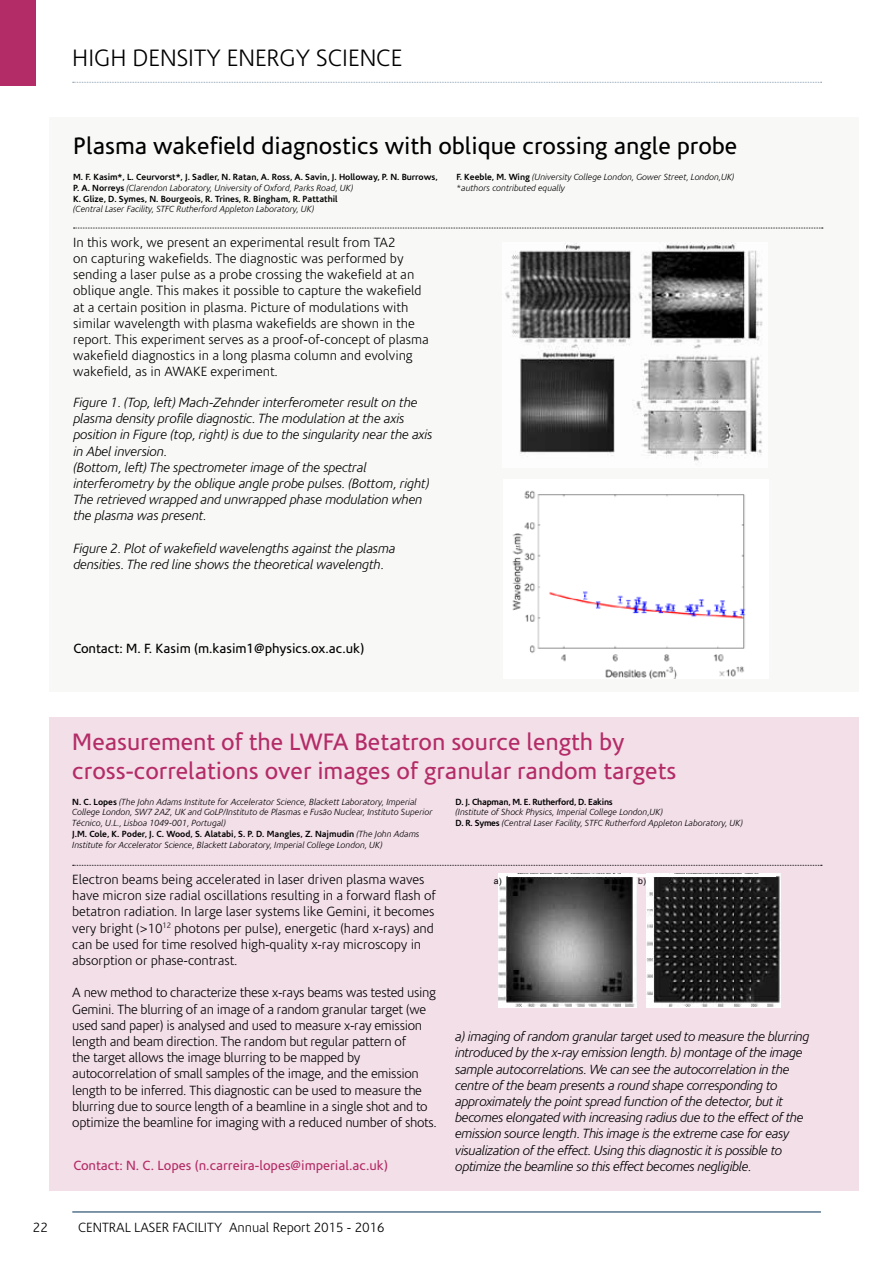
<style>
.page{position:relative;width:893px;height:1263px;background:#fff}
.page>*{position:absolute;margin:0;border:0;box-sizing:border-box;transform-origin:0 0}
.t1{font:24px/28.8px "Corisande";color:#b42c67}
.t2{font:24px "Corisande";color:#000}
.t3{font:300 24px "Corisande";color:#000}
.t4{font:300 13.5px/16.2px "Corisande";letter-spacing:-.005em;color:#000}
.t5{font:italic 300 13.5px/16.2px "Corisande";letter-spacing:-.025em;color:#000}
.t6{font:13.5px "Corisande";color:#b42c67}
.t7{font:13.5px "Corisande";color:#000}
.t8{font:italic 300 9px/10.8px "Corisande";color:#000}
.t9{font:700 9px/10.8px "Corisande";color:#000}
.t10{font:700 9px "Corisande";letter-spacing:-.025em;color:#000}
.t11{font:8.7px "Arial";color:#000}
.s1{font-weight:300;font-style:italic}
.s2{font-weight:700;font-style:normal}
</style>
<div class="page">
<div style="left:0;top:0;width:35px;height:85px;background:#b42c67"></div>
<svg style="left:73px;top:82px;width:749px;height:1px"></svg>
<hr style="left:72px;top:1211px;width:749px;height:1px;background:#002e52">
<div style="left:50px;top:717px;width:809px;height:474px;background:#f3dfe8"></div>
<svg style="left:73px;top:865px;width:749px;height:1px"></svg>
<div style="left:50px;top:117px;width:809px;height:575px;background:#f8f8f7"></div>
<svg style="left:74px;top:228px;width:749px;height:1px"></svg>
<img style="left:505px;top:242px;width:258px;height:219px">
<img style="left:512px;top:491px;width:234px;height:187px">
<svg style="left:498px;top:874px;width:138px;height:133px;background:#6d6d6d"></svg>
<svg style="left:646px;top:874px;width:134px;height:133px;background:#363636"></svg>
<hr style="left:509px;top:874px;width:267px;height:2px;background:#fff">
<h1 class="t3" style="left:72px;top:46px;width:331px">HIGH DENSITY ENERGY SCIENCE</h1>
<h1 class="t2" style="left:73px;top:133px;width:666px">Plasma wakefield diagnostics with oblique crossing angle probe</h1>
<p class="t9" style="left:73px;top:172px;width:366px">M. F. Kasim*, L. Ceurvorst*, J. Sadler, N. Ratan, A. Ross, A. Savin, J. Holloway, P. N. Burrows,<br>P. A. Norreys <span class="s1">(Clarendon Laboratory, University of Oxford, Parks Road, UK)<br></span>K. Glize, D. Symes, N. Bourgeois, R. Trines, R. Bingham, R. Pattathil</p>
<p class="t8" style="left:73px;top:204px;width:243px">(Central Laser Facility, STFC Rutherford Appleton Laboratory, UK)</p>
<p class="t4" style="left:73px;top:234px;width:357px">In this work, we present an experimental result from TA2<br>on capturing wakefields. The diagnostic was performed by sending a laser pulse as a probe crossing the wakefield at an oblique angle. This makes it possible to capture the wakefield at a certain position in plasma. Picture of modulations with similar wavelength with plasma wakefields are shown in the report. This experiment serves as a proof-of-concept of plasma wakefield diagnostics in a long plasma column and evolving wakefield, as in AWAKE experiment.</p>
<p class="t5" style="left:73px;top:395px;width:361px">Figure 1. (Top, left) Mach-Zehnder interferometer result on the plasma density profile diagnostic. The modulation at the axis position in Figure (top, right) is due to the singularity near the axis in Abel inversion.<br>(Bottom, left) The spectrometer image of the spectral interferometry by the oblique angle probe pulses. (Bottom, right)<br>The retrieved wrapped and unwrapped phase modulation when the plasma was present.</p>
<p class="t5" style="left:73px;top:540px;width:324px">Figure 2. Plot of wakefield wavelengths against the plasma densities. The red line shows the theoretical wavelength.</p>
<p class="t8" style="left:456px;top:172px;width:280px"><span class="s2">F. Keeble, M. Wing</span> (University College London, Gower Street, London,UK) *authors contributed equally</p>
<p class="t7" style="left:73px;top:641px;width:292px">Contact: M. F. Kasim (m.kasim1@physics.ox.ac.uk)</p>
<h1 class="t1" style="left:72px;top:728px;width:606px">Measurement of the LWFA Betatron source length by cross-correlations over images of granular random targets</h1>
<p class="t8" style="left:72px;top:796px;width:362px"><span class="s2">N. C. Lopes</span> (The John Adams Institute for Accelerator Science, Blackett Laboratory, Imperial College London, SW7 2AZ, UK and GoLP/Instituto de Plasmas e Fusão Nuclear, Instituto Superior Técnico, U.L., Lisboa 1049-001, Portugal)<br><span class="s2">J.M. Cole, K. Poder, J. C. Wood, S. Alatabi, S. P. D. Mangles, Z. Najmudin</span> (The John Adams Institute for Accelerator Science, Blackett Laboratory, Imperial College London, UK)</p>
<p class="t10" style="left:455px;top:796px;width:159px">D. J. Chapman, M. E. Rutherford, D. Eakins</p>
<p class="t8" style="left:455px;top:807px;width:289px">(Institute of Shock Physics, Imperial College London,UK)<br><span class="s2">D. R. Symes</span> (Central Laser Facility, STFC Rutherford Appleton Laboratory, UK)</p>
<p class="t4" style="left:72px;top:872px;width:365px">Electron beams being accelerated in laser driven plasma waves have micron size radial oscillations resulting in a forward flash of betatron radiation. In large laser systems like Gemini, it becomes very bright (&gt;10<sup>12</sup> photons per pulse), energetic (hard x-rays) and can be used for time resolved high-quality x-ray microscopy in absorption or phase-contrast.</p>
<p class="t4" style="left:72px;top:985px;width:366px">A new method to characterize these x-rays beams was tested using Gemini. The blurring of an image of a random granular target (we used sand paper) is analysed and used to measure x-ray emission length and beam direction. The random but regular pattern of<br>the target allows the image blurring to be mapped by autocorrelation of small samples of the image, and the emission length to be inferred. This diagnostic can be used to measure the blurring due to source length of a beamline in a single shot and to optimize the beamline for imaging with a reduced number of shots.</p>
<p class="t6" style="left:73px;top:1158px;width:316px">Contact: N. C. Lopes (n.carreira-lopes@imperial.ac.uk)</p>
<p class="t4" style="left:33px;top:1219px;width:16px">22</p>
<p class="t4" style="left:78px;top:1219px;width:308px">CENTRAL LASER FACILITY Annual Report 2015 - 2016</p>
<p class="t11" style="left:494px;top:875px;width:9px">a)</p>
<p class="t11" style="left:638px;top:875px;width:9px">b)</p>
<p class="t5" style="left:455px;top:1029px;width:356px">a) imaging of random granular target used to measure the blurring introduced by the x-ray emission length. b) montage of the image sample autocorrelations. We can see the autocorrelation in the centre of the beam presents a round shape corresponding to approximately the point spread function of the detector, but it becomes elongated with increasing radius due to the effect of the emission source length. This image is the extreme case for easy visualization of the effect. Using this diagnostic it is possible to optimize the beamline so this effect becomes negligible.</p>
</div>
